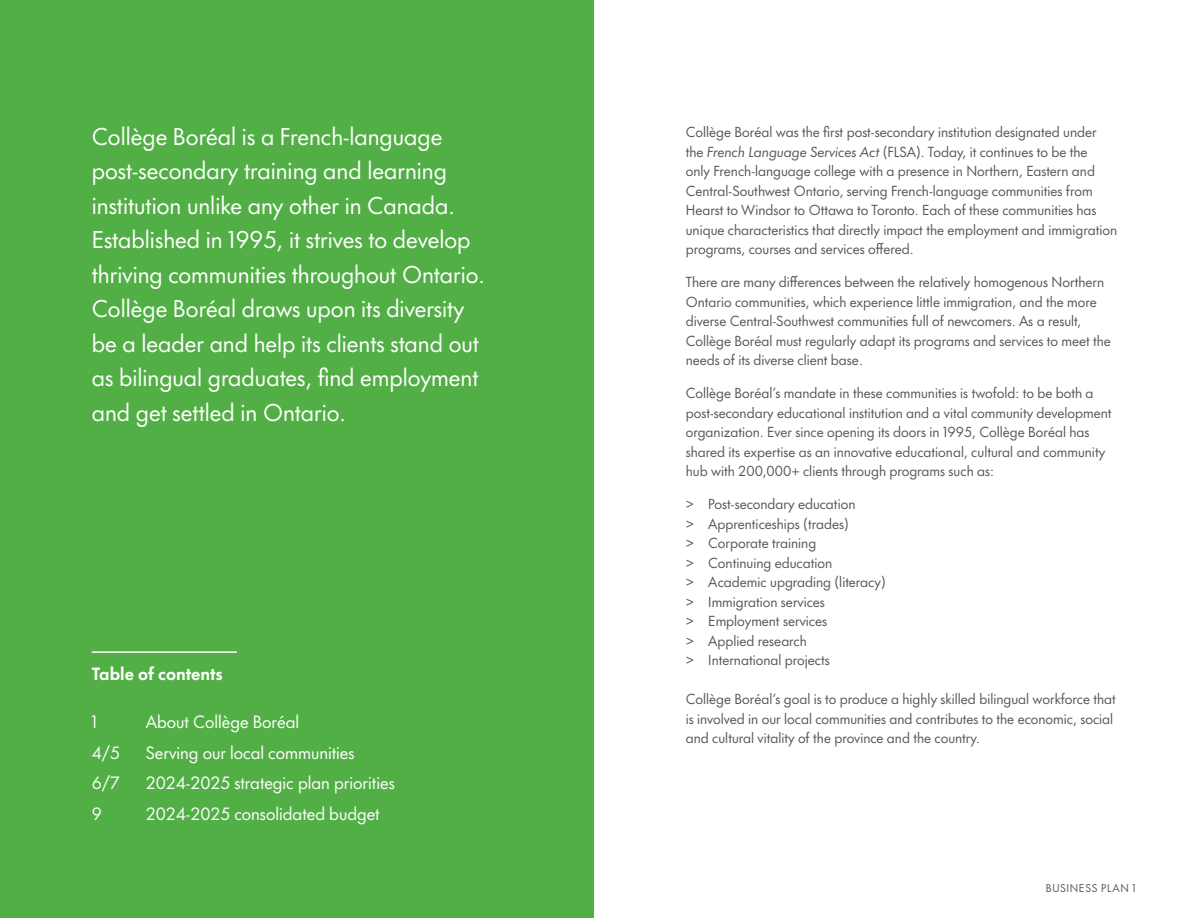
<style>
.page{position:relative;width:1188px;height:918px;background:#fff}
.page>*{position:absolute;margin:0;border:0;box-sizing:border-box;transform-origin:0 0}
.Intro{font:22.5px/34.5px "Futura Now Headline";color:#fff}
.Body_copy{font:16.5px "Futura Now Headline";color:#fff}
.Body_copy-2{font:700 16.5px "Futura Now Headline";color:#fff}
.Body_copy-3{font:13.5px/19.5px "Futura Now Headline";color:#57585a}
.t1{font:10.5px "Futura Now Headline";letter-spacing:.06em;color:#57585a}
.s1{font-style:italic}
</style>
<div class="page">
<div style="left:0;top:0;width:594px;height:918px;background:#52af45"></div>
<hr style="left:92px;top:651px;width:145px;height:2px;background:#fff">
<p class="Intro" style="left:92px;top:118px;width:395px">Collège Boréal is a French-language post-secondary training and learning institution unlike any other in Canada.<br>Established in 1995, it strives to develop thriving communities throughout Ontario.<br>Collège Boréal draws upon its diversity be a leader and help its clients stand out as bilingual graduates, find employment and get settled in Ontario.</p>
<p class="Body_copy-3" style="left:686px;top:122px;width:433px">Collège Boréal was the first post-secondary institution designated under the <span class="s1">French Language Services Act</span> (FLSA). Today, it continues to be the<br>only French-language college with a presence in Northern, Eastern and Central-Southwest Ontario, serving French-language communities from Hearst to Windsor to Ottawa to Toronto. Each of these communities has unique characteristics that directly impact the employment and immigration programs, courses and services offered.</p>
<p class="Body_copy-3" style="left:686px;top:272px;width:427px">There are many differences between the relatively homogenous Northern Ontario communities, which experience little immigration, and the more diverse Central-Southwest communities full of newcomers. As a result, Collège Boréal must regularly adapt its programs and services to meet the needs of its diverse client base.</p>
<p class="Body_copy-3" style="left:686px;top:383px;width:427px">Collège Boréal’s mandate in these communities is twofold: to be both a post-secondary educational institution and a vital community development organization. Ever since opening its doors in 1995, Collège Boréal has shared its expertise as an innovative educational, cultural and community hub with 200,000+ clients through programs such as:</p>
<p class="Body_copy-3" style="left:686px;top:494px;width:171px">&gt; Post-secondary education</p>
<p class="Body_copy-3" style="left:686px;top:513px;width:164px">&gt; Apprenticeships (trades)</p>
<p class="Body_copy-3" style="left:686px;top:533px;width:132px">&gt; Corporate training</p>
<p class="Body_copy-3" style="left:686px;top:552px;width:148px">&gt; Continuing education</p>
<p class="Body_copy-3" style="left:686px;top:572px;width:201px">&gt; Academic upgrading (literacy)</p>
<p class="Body_copy-3" style="left:686px;top:591px;width:141px">&gt; Immigration services</p>
<p class="Body_copy-3" style="left:686px;top:611px;width:143px">&gt; Employment services</p>
<p class="Body_copy-3" style="left:686px;top:630px;width:123px">&gt; Applied research</p>
<p class="Body_copy-3" style="left:686px;top:650px;width:146px">&gt; International projects</p>
<p class="Body_copy-3" style="left:686px;top:689px;width:432px">Collège Boréal’s goal is to produce a highly skilled bilingual workforce that is involved in our local communities and contributes to the economic, social and cultural vitality of the province and the country.</p>
<p class="Body_copy-2" style="left:92px;top:660px;width:132px">Table of contents</p>
<p class="Body_copy" style="left:92px;top:708px;width:7px">1</p>
<p class="Body_copy" style="left:146px;top:708px;width:155px">About Collège Boréal</p>
<p class="Body_copy" style="left:92px;top:739px;width:30px">4/5</p>
<p class="Body_copy" style="left:146px;top:739px;width:210px">Serving our local communities</p>
<p class="Body_copy" style="left:92px;top:770px;width:29px">6/7</p>
<p class="Body_copy" style="left:146px;top:770px;width:251px">2024-2025 strategic plan priorities</p>
<p class="Body_copy" style="left:92px;top:801px;width:12px">9</p>
<p class="Body_copy" style="left:146px;top:801px;width:236px">2024-2025 consolidated budget</p>
<p class="t1" style="left:1046px;top:880px;width:92px">BUSINESS PLAN 1</p>
</div>
